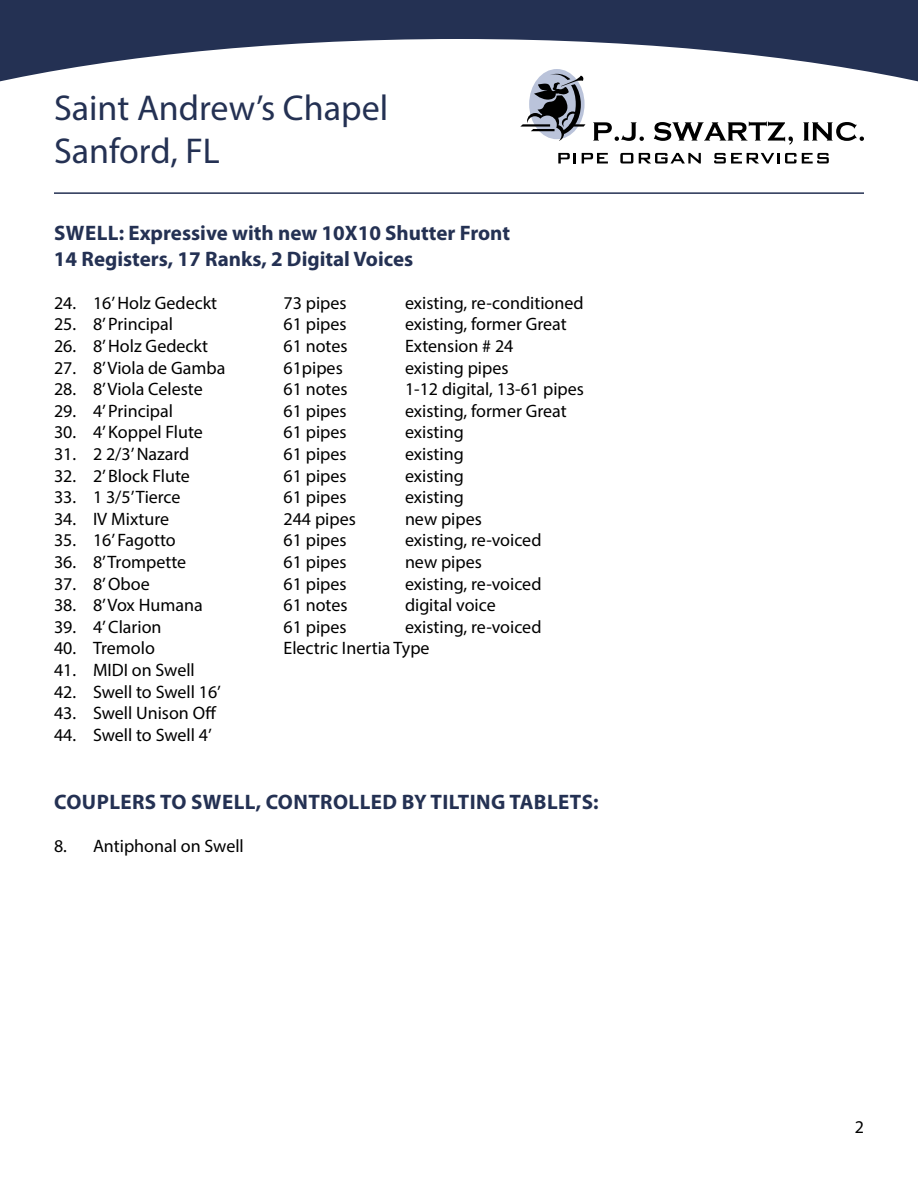
<style>
.page{position:relative;width:918px;height:1188px;background:#fff}
.page>*{position:absolute;margin:0;border:0;box-sizing:border-box;transform-origin:0 0}
.t1{font:36px/43.2px "Myriad Pro";color:#243153}
.t2{font:700 21px/25.2px "Myriad Pro";color:#243153}
.t3{font:700 21px "Myriad Pro";letter-spacing:.02em;color:#243153}
.t4{font:18px "Myriad Pro";color:#000}
</style>
<div class="page">
<div style="left:0;top:0;width:918px;height:134px;background:#243153"></div>
<svg style="left:0;top:39px;width:918px;height:125px;fill:#fff"></svg>
<svg style="left:520px;top:72px;width:65px;height:69px;background:#989ca5"></svg>
<svg style="left:593px;top:122px;width:51px;height:19px"></svg>
<svg style="left:654px;top:121px;width:139px;height:24px"></svg>
<svg style="left:803px;top:122px;width:61px;height:19px"></svg>
<svg style="left:558px;top:153px;width:18px;height:11px"></svg>
<svg style="left:582px;top:153px;width:26px;height:11px"></svg>
<svg style="left:620px;top:153px;width:13px;height:11px"></svg>
<svg style="left:639px;top:153px;width:62px;height:11px"></svg>
<svg style="left:714px;top:153px;width:115px;height:11px"></svg>
<hr style="left:54px;top:192px;width:810px;height:2px;background:#243153">
<h1 class="t1" style="left:54px;top:86px;width:336px">Saint Andrew’s Chapel<br>Sanford, FL</h1>
<p class="t2" style="left:54px;top:220px;width:458px">SWELL: Expressive with new 10X10 Shutter Front<br>14 Registers, 17 Ranks, 2 Digital Voices</p>
<p class="t4" style="left:54px;top:292px;width:165px">24. 16’ Holz Gedeckt</p>
<p class="t4" style="left:284px;top:292px;width:65px">73 pipes</p>
<p class="t4" style="left:405px;top:292px;width:180px">existing, re-conditioned</p>
<p class="t4" style="left:54px;top:313px;width:121px">25. 8’ Principal</p>
<p class="t4" style="left:284px;top:313px;width:65px">61 pipes</p>
<p class="t4" style="left:405px;top:313px;width:163px">existing, former Great</p>
<p class="t4" style="left:54px;top:335px;width:155px">26. 8’ Holz Gedeckt</p>
<p class="t4" style="left:284px;top:335px;width:66px">61 notes</p>
<p class="t4" style="left:405px;top:335px;width:110px">Extension # 24</p>
<p class="t4" style="left:54px;top:356px;width:173px">27. 8’ Viola de Gamba</p>
<p class="t4" style="left:284px;top:356px;width:61px">61pipes</p>
<p class="t4" style="left:405px;top:356px;width:105px">existing pipes</p>
<p class="t4" style="left:54px;top:378px;width:150px">28. 8’ Viola Celeste</p>
<p class="t4" style="left:284px;top:378px;width:66px">61 notes</p>
<p class="t4" style="left:405px;top:378px;width:180px">1-12 digital, 13-61 pipes</p>
<p class="t4" style="left:54px;top:400px;width:121px">29. 4’ Principal</p>
<p class="t4" style="left:284px;top:400px;width:65px">61 pipes</p>
<p class="t4" style="left:405px;top:400px;width:163px">existing, former Great</p>
<p class="t4" style="left:54px;top:421px;width:150px">30. 4’ Koppel Flute</p>
<p class="t4" style="left:284px;top:421px;width:65px">61 pipes</p>
<p class="t4" style="left:405px;top:421px;width:60px">existing</p>
<p class="t4" style="left:54px;top:443px;width:137px">31. 2 2/3’ Nazard</p>
<p class="t4" style="left:284px;top:443px;width:65px">61 pipes</p>
<p class="t4" style="left:405px;top:443px;width:60px">existing</p>
<p class="t4" style="left:54px;top:464px;width:137px">32. 2’ Block Flute</p>
<p class="t4" style="left:284px;top:464px;width:65px">61 pipes</p>
<p class="t4" style="left:405px;top:464px;width:60px">existing</p>
<p class="t4" style="left:54px;top:486px;width:128px">33. 1 3/5’ Tierce</p>
<p class="t4" style="left:284px;top:486px;width:65px">61 pipes</p>
<p class="t4" style="left:405px;top:486px;width:60px">existing</p>
<p class="t4" style="left:54px;top:508px;width:117px">34. IV Mixture</p>
<p class="t4" style="left:284px;top:508px;width:74px">244 pipes</p>
<p class="t4" style="left:405px;top:508px;width:78px">new pipes</p>
<p class="t4" style="left:54px;top:529px;width:123px">35. 16’ Fagotto</p>
<p class="t4" style="left:284px;top:529px;width:65px">61 pipes</p>
<p class="t4" style="left:405px;top:529px;width:138px">existing, re-voiced</p>
<p class="t4" style="left:54px;top:551px;width:134px">36. 8’ Trompette</p>
<p class="t4" style="left:284px;top:551px;width:65px">61 pipes</p>
<p class="t4" style="left:405px;top:551px;width:78px">new pipes</p>
<p class="t4" style="left:54px;top:572px;width:97px">37. 8’ Oboe</p>
<p class="t4" style="left:284px;top:572px;width:65px">61 pipes</p>
<p class="t4" style="left:405px;top:572px;width:138px">existing, re-voiced</p>
<p class="t4" style="left:54px;top:594px;width:150px">38. 8’ Vox Humana</p>
<p class="t4" style="left:284px;top:594px;width:66px">61 notes</p>
<p class="t4" style="left:405px;top:594px;width:92px">digital voice</p>
<p class="t4" style="left:54px;top:616px;width:109px">39. 4’ Clarion</p>
<p class="t4" style="left:284px;top:616px;width:65px">61 pipes</p>
<p class="t4" style="left:405px;top:616px;width:138px">existing, re-voiced</p>
<p class="t4" style="left:54px;top:637px;width:102px">40. Tremolo</p>
<p class="t4" style="left:284px;top:637px;width:148px">Electric Inertia Type</p>
<p class="t4" style="left:54px;top:659px;width:142px">41. MIDI on Swell</p>
<p class="t4" style="left:54px;top:680px;width:169px">42. Swell to Swell 16’</p>
<p class="t4" style="left:54px;top:702px;width:164px">43. Swell Unison Off</p>
<p class="t4" style="left:54px;top:724px;width:159px">44. Swell to Swell 4’</p>
<p class="t3" style="left:54px;top:788px;width:546px">COUPLERS TO SWELL, CONTROLLED BY TILTING TABLETS:</p>
<p class="t4" style="left:54px;top:835px;width:191px">8. Antiphonal on Swell</p>
<p class="t4" style="left:855px;top:1116px;width:11px">2</p>
</div>
